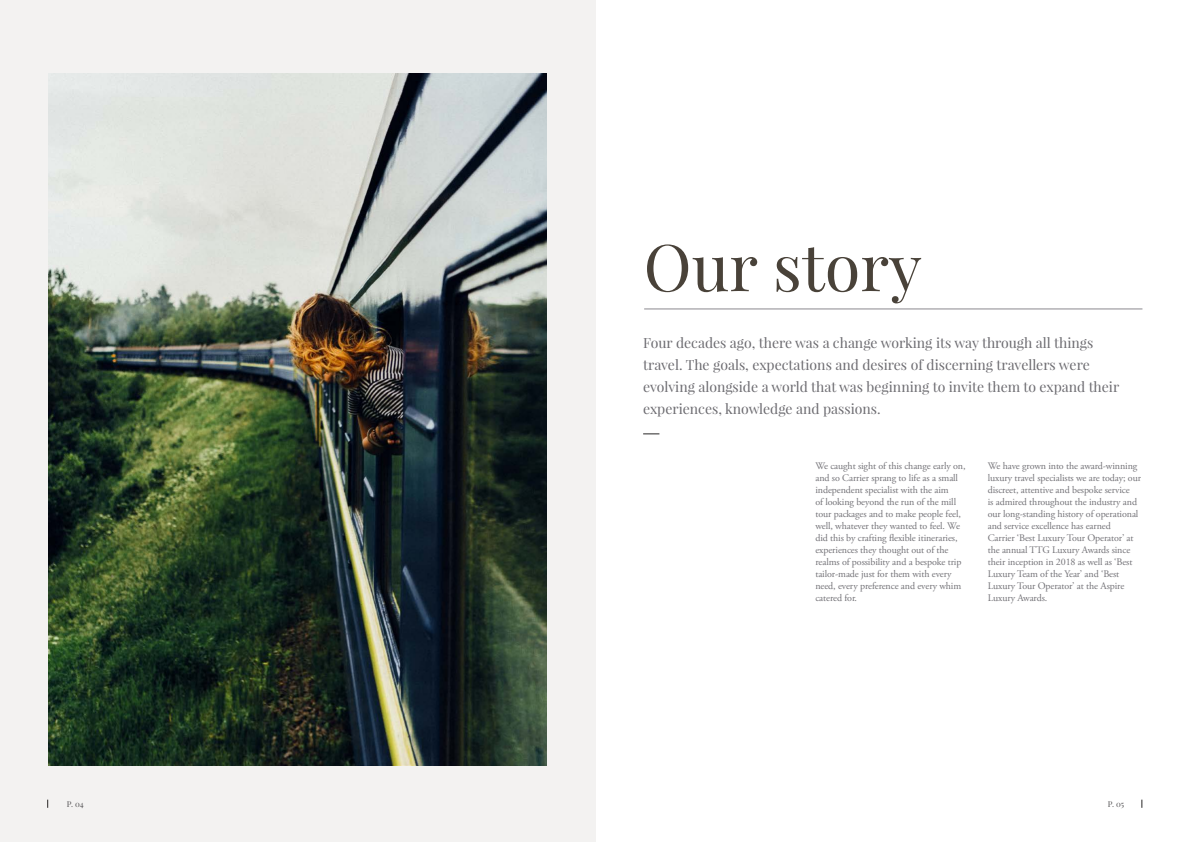
<style>
.page{position:relative;width:1191px;height:842px;background:#fff}
.page>*{position:absolute;margin:0;border:0;box-sizing:border-box;transform-origin:0 0}
.t1{font:64.8px "Playfair Display";color:#494239}
.t2{font:14px/22px "Playfair Display";color:#6c6b70}
.t3{font:10px/12px "Adobe Garamond Pro";letter-spacing:-.01em;color:#737277}
.t4{font:8px "Playfair Display";color:#504f51}
</style>
<div class="page">
<div style="left:0;top:0;width:595px;height:842px;background:#f2f1f0"></div>
<img style="left:49px;top:74px;width:498px;height:692px">
<svg style="left:643px;top:434px;width:16px;height:1px"></svg>
<hr style="left:644px;top:309px;width:498px;height:1px;background:#8b898e">
<h1 class="t1" style="left:643px;top:226px;width:280px">Our story</h1>
<p class="t2" style="left:643px;top:331px;width:477px">Four decades ago, there was a change working its way through all things travel. The goals, expectations and desires of discerning travellers were evolving alongside a world that was beginning to invite them to expand their experiences, knowledge and passions.</p>
<p class="t3" style="left:815px;top:460px;width:152px">We caught sight of this change early on, and so Carrier sprang to life as a small independent specialist with the aim<br>of looking beyond the run of the mill tour packages and to make people feel, well, whatever they wanted to feel. We did this by crafting flexible itineraries, experiences they thought out of the realms of possibility and a bespoke trip tailor-made just for them with every need, every preference and every whim catered for.</p>
<p class="t3" style="left:987px;top:460px;width:155px">We have grown into the award-winning luxury travel specialists we are today; our discreet, attentive and bespoke service<br>is admired throughout the industry and our long-standing history of operational and service excellence has earned<br>Carrier ‘Best Luxury Tour Operator’ at the annual TTG Luxury Awards since their inception in 2018 as well as ‘Best Luxury Team of the Year’ and ‘Best Luxury Tour Operator’ at the Aspire Luxury Awards.</p>
<p class="t4" style="left:67px;top:799px;width:18px">P. 04</p>
<p class="t4" style="left:1107px;top:799px;width:18px">P. 05</p>
</div>
